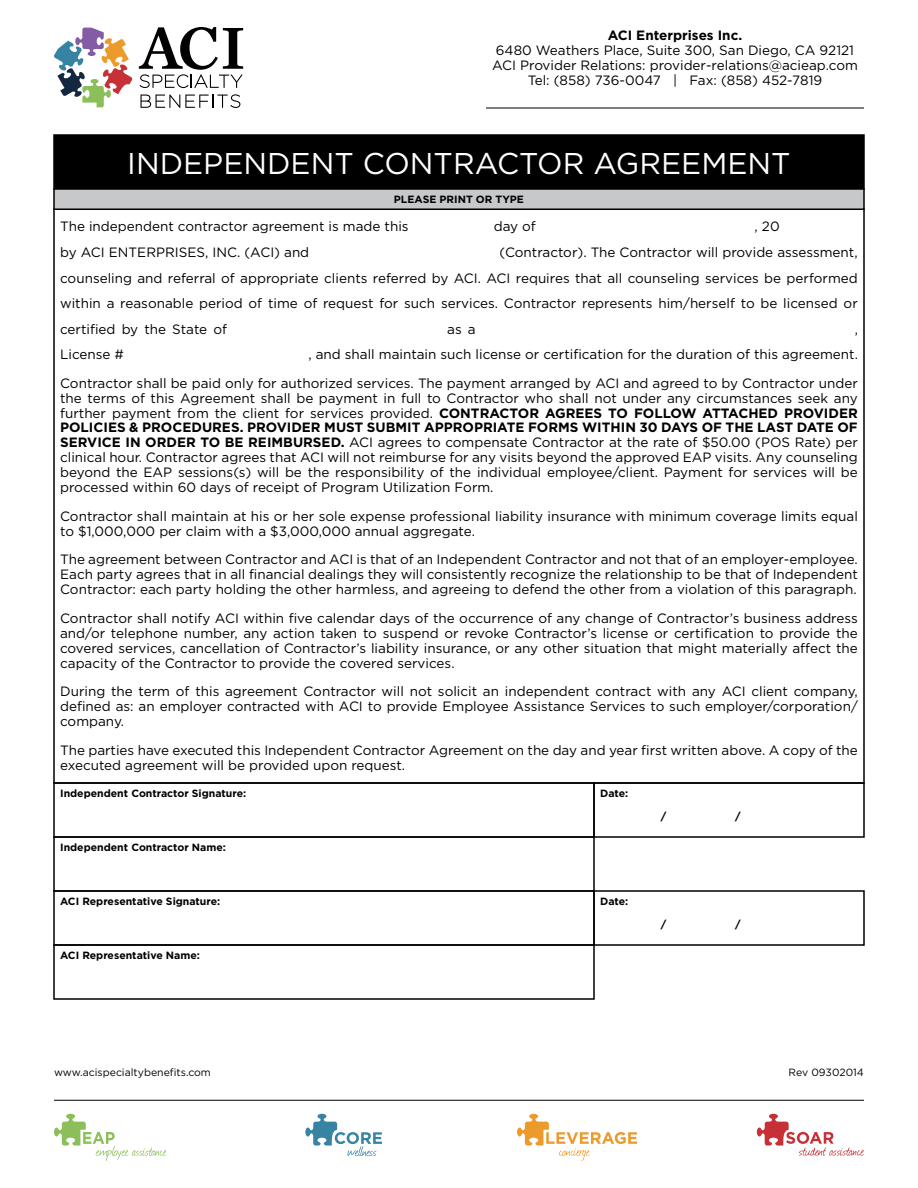
<style>
.page{position:relative;width:918px;height:1188px;background:#fff}
.page>*{position:absolute;margin:0;border:0;box-sizing:border-box;transform-origin:0 0}
.t1{font:30px "Gotham";color:#fff}
.t2{font:13.5px/15px "Gotham";color:#000;text-align:justify}
.t3{font:700 13.5px "Gotham";color:#000}
.t4{font:700 10.5px "Gotham";color:#000}
.t5{font:10.5px "Gotham";color:#000}
.s1{font-weight:700}
</style>
<div class="page">
<svg style="left:54px;top:28px;width:79px;height:79px"></svg>
<svg style="left:141px;top:94px;width:99px;height:14px"></svg>
<svg style="left:139px;top:27px;width:104px;height:61px"></svg>
<hr style="left:486px;top:108px;width:378px;height:1px;background:#000">
<hr style="left:54px;top:1100px;width:810px;height:1px;background:#000">
<svg style="left:757px;top:1114px;width:107px;height:42px"></svg>
<svg style="left:517px;top:1114px;width:120px;height:47px"></svg>
<svg style="left:54px;top:1114px;width:113px;height:47px"></svg>
<svg style="left:305px;top:1114px;width:77px;height:42px"></svg>
<div style="left:54px;top:135px;width:810px;height:54px;background:#000"></div>
<div style="left:53px;top:134px;width:812px;height:56px;border:2px solid #000"></div>
<div style="left:54px;top:189px;width:810px;height:20px;background:#c7c8ca"></div>
<div style="left:53px;top:188px;width:812px;height:22px;border:2px solid #000"></div>
<div style="left:53px;top:782px;width:542px;height:56px;border:2px solid #000"></div>
<div style="left:53px;top:944px;width:542px;height:56px;border:2px solid #000"></div>
<div style="left:593px;top:782px;width:272px;height:56px;border:2px solid #000"></div>
<div style="left:53px;top:836px;width:542px;height:56px;border:2px solid #000"></div>
<p class="t3" style="left:608px;top:27px;width:136px">ACI Enterprises Inc.</p>
<p class="t2" style="left:492px;top:42px;width:367px;text-align:center">6480 Weathers Place, Suite 300, San Diego, CA 92121<br>ACI Provider Relations: provider-relations@acieap.com<br>Tel: (858) 736-0047 | Fax: (858) 452-7819</p>
<h1 class="t1" style="left:127px;top:147px;width:665px">INDEPENDENT CONTRACTOR AGREEMENT</h1>
<p class="t4" style="left:394px;top:193px;width:132px">PLEASE PRINT OR TYPE</p>
<p class="t2" style="left:60px;top:219px;width:350px">The independent contractor agreement is made this</p>
<p class="t2" style="left:494px;top:219px;width:44px">day of</p>
<p class="t2" style="left:755px;top:219px;width:27px">, 20</p>
<p class="t2" style="left:60px;top:245px;width:251px">by ACI ENTERPRISES, INC. (ACI) and</p>
<p class="t2" style="left:60px;top:239px;width:799px;line-height:25.5px;text-indent:439px">(Contractor). The Contractor will provide assessment, counseling and referral of appropriate clients referred by ACI. ACI requires that all counseling services be performed within a reasonable period of time of request for such services. Contractor represents him/herself to be licensed or certified by the State of</p>
<p class="t2" style="left:447px;top:321px;width:30px">as a</p>
<p class="t2" style="left:855px;top:321px;width:5px">,</p>
<p class="t2" style="left:60px;top:340px;width:799px;line-height:28.5px;text-align:right">, and shall maintain such license or certification for the duration of this agreement.<br>Contractor shall be paid only for authorized services. The payment arranged by ACI and agreed to by Contractor under</p>
<p class="t2" style="left:60px;top:390px;width:799px">the terms of this Agreement shall be payment in full to Contractor who shall not under any circumstances seek any further payment from the client for services provided. <span class="s1">CONTRACTOR AGREES TO FOLLOW ATTACHED PROVIDER POLICIES &amp; PROCEDURES. PROVIDER MUST SUBMIT APPROPRIATE FORMS WITHIN 30 DAYS OF THE LAST DATE OF SERVICE IN ORDER TO BE REIMBURSED.</span> ACI agrees to compensate Contractor at the rate of $50.00 (POS Rate) per clinical hour. Contractor agrees that ACI will not reimburse for any visits beyond the approved EAP visits. Any counseling beyond the EAP sessions(s) will be the responsibility of the individual employee/client. Payment for services will be processed within 60 days of receipt of Program Utilization Form.</p>
<p class="t2" style="left:60px;top:509px;width:799px">Contractor shall maintain at his or her sole expense professional liability insurance with minimum coverage limits equal to $1,000,000 per claim with a $3,000,000 annual aggregate.</p>
<p class="t2" style="left:60px;top:552px;width:799px">The agreement between Contractor and ACI is that of an Independent Contractor and not that of an employer-employee.<br>Each party agrees that in all financial dealings they will consistently recognize the relationship to be that of Independent Contractor: each party holding the other harmless, and agreeing to defend the other from a violation of this paragraph.</p>
<p class="t2" style="left:60px;top:611px;width:799px">Contractor shall notify ACI within five calendar days of the occurrence of any change of Contractor’s business address and/or telephone number, any action taken to suspend or revoke Contractor’s license or certification to provide the covered services, cancellation of Contractor’s liability insurance, or any other situation that might materially affect the capacity of the Contractor to provide the covered services.</p>
<p class="t2" style="left:60px;top:684px;width:799px">During the term of this agreement Contractor will not solicit an independent contract with any ACI client company, defined as: an employer contracted with ACI to provide Employee Assistance Services to such employer/corporation/ company.</p>
<p class="t2" style="left:60px;top:742px;width:799px">The parties have executed this Independent Contractor Agreement on the day and year first written above. A copy of the executed agreement will be provided upon request.</p>
<p class="t2" style="left:60px;top:347px;width:65px">License #</p>
<p class="t4" style="left:60px;top:788px;width:188px">Independent Contractor Signature:</p>
<p class="t4" style="left:60px;top:842px;width:167px">Independent Contractor Name:</p>
<p class="t4" style="left:60px;top:896px;width:162px">ACI Representative Signature:</p>
<p class="t4" style="left:60px;top:950px;width:141px">ACI Representative Name:</p>
<p class="t4" style="left:600px;top:788px;width:30px">Date:</p>
<p class="t4" style="left:600px;top:896px;width:30px">Date:</p>
<p class="t4" style="left:661px;top:810px;width:7px">/</p>
<p class="t4" style="left:735px;top:810px;width:7px">/</p>
<p class="t4" style="left:661px;top:918px;width:7px">/</p>
<p class="t4" style="left:735px;top:918px;width:7px">/</p>
<p class="t5" style="left:54px;top:1066px;width:158px">www.acispecialtybenefits.com</p>
<p class="t5" style="left:789px;top:1066px;width:77px">Rev 09302014</p>
</div>
